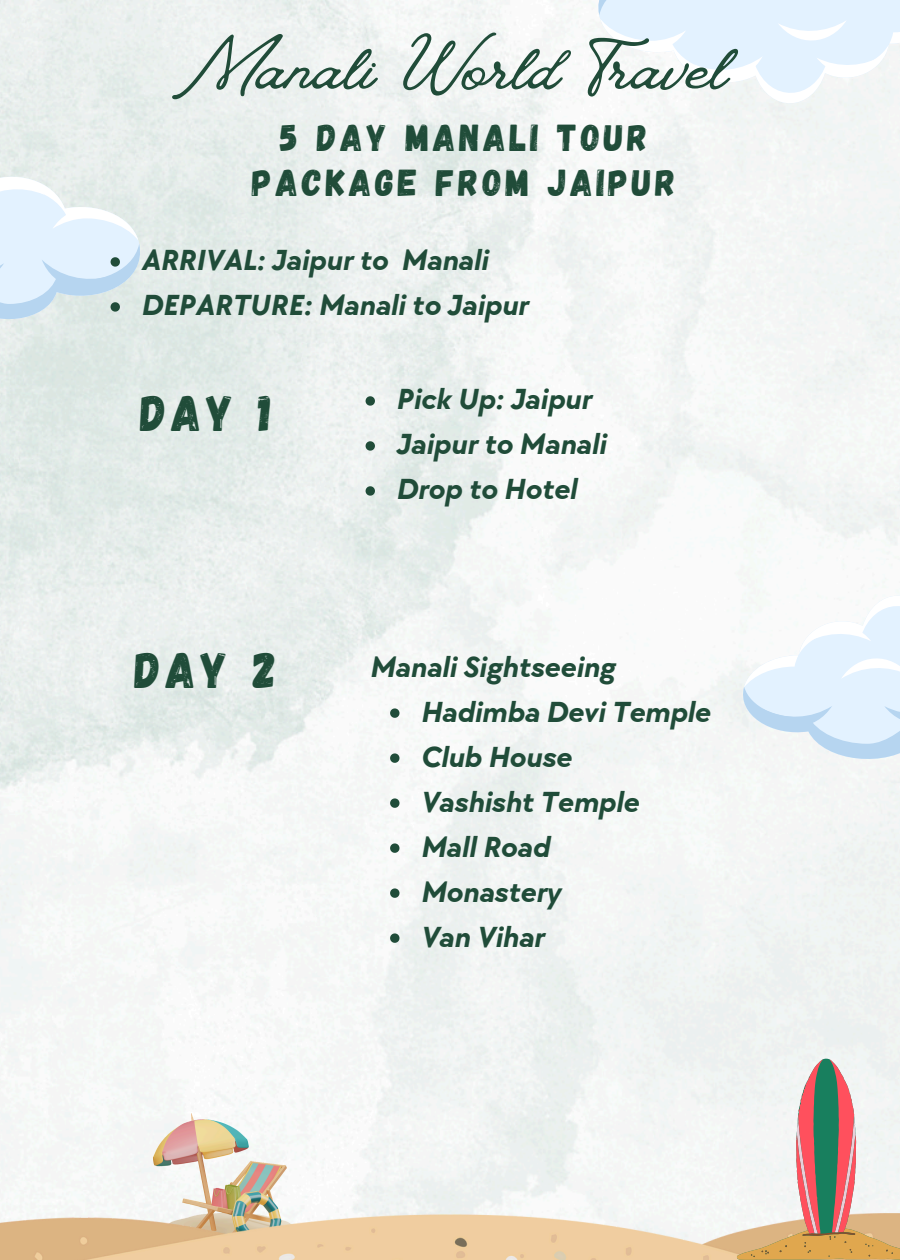
<style>
.page{position:relative;width:900px;height:1260px;background:#fff}
.page>*{position:absolute;margin:0;border:0;box-sizing:border-box;transform-origin:0 0}
.t1{font:80px "Vintage Goods";color:#204c39}
.t2{font:50px "Gagalin";letter-spacing:.1em;color:#204c39}
.t3{font:37.5px/45px "Gagalin";letter-spacing:.1em;color:#204c39;text-align:center}
.t4{font:italic 700 30px "TT Chocolates";color:#204c39}
</style>
<div class="page">
<img style="left:153px;top:1113px;width:152px;height:101px">
<img style="left:0;top:1214px;width:737px;height:46px">
<svg style="left:737px;top:1058px;width:163px;height:202px"></svg>
<svg style="left:736px;top:585px;width:164px;height:184px"></svg>
<svg style="left:591px;top:0;width:309px;height:114px"></svg>
<svg style="left:366px;top:396px;width:9px;height:10px"></svg>
<svg style="left:366px;top:441px;width:9px;height:10px"></svg>
<svg style="left:366px;top:486px;width:9px;height:10px"></svg>
<svg style="left:0;top:146px;width:147px;height:183px;background:#dfecf2"></svg>
<svg style="left:390px;top:708px;width:9px;height:10px"></svg>
<svg style="left:390px;top:753px;width:9px;height:10px"></svg>
<svg style="left:390px;top:798px;width:9px;height:10px"></svg>
<svg style="left:390px;top:843px;width:9px;height:10px"></svg>
<svg style="left:390px;top:888px;width:9px;height:10px"></svg>
<svg style="left:390px;top:933px;width:9px;height:10px"></svg>
<h3 class="t1" style="left:172px;top:19px;width:557px">Manali World Travel</h3>
<p class="t3" style="left:252px;top:114px;width:425px">5 DAY MANALI TOUR<br>PACKAGE FROM JAIPUR</p>
<p class="t4" style="left:141px;top:243px;width:348px">ARRIVAL: Jaipur to Manali</p>
<h2 class="t4" style="left:141px;top:288px;width:389px">DEPARTURE: Manali to Jaipur</h2>
<p class="t2" style="left:141px;top:381px;width:132px">DAY 1</p>
<p class="t2" style="left:135px;top:638px;width:143px">DAY 2</p>
<p class="t4" style="left:396px;top:382px;width:197px">Pick Up: Jaipur</p>
<p class="t4" style="left:396px;top:427px;width:211px">Jaipur to Manali</p>
<h2 class="t4" style="left:396px;top:472px;width:182px">Drop to Hotel</h2>
<p class="t4" style="left:369px;top:650px;width:247px">Manali Sightseeing</p>
<h4 class="t4" style="left:420px;top:695px;width:291px">Hadimba Devi Temple</h4>
<p class="t4" style="left:420px;top:740px;width:152px">Club House</p>
<p class="t4" style="left:420px;top:785px;width:220px">Vashisht Temple</p>
<p class="t4" style="left:420px;top:830px;width:131px">Mall Road</p>
<p class="t4" style="left:420px;top:875px;width:142px">Monastery</p>
<p class="t4" style="left:420px;top:920px;width:125px">Van Vihar</p>
</div>
